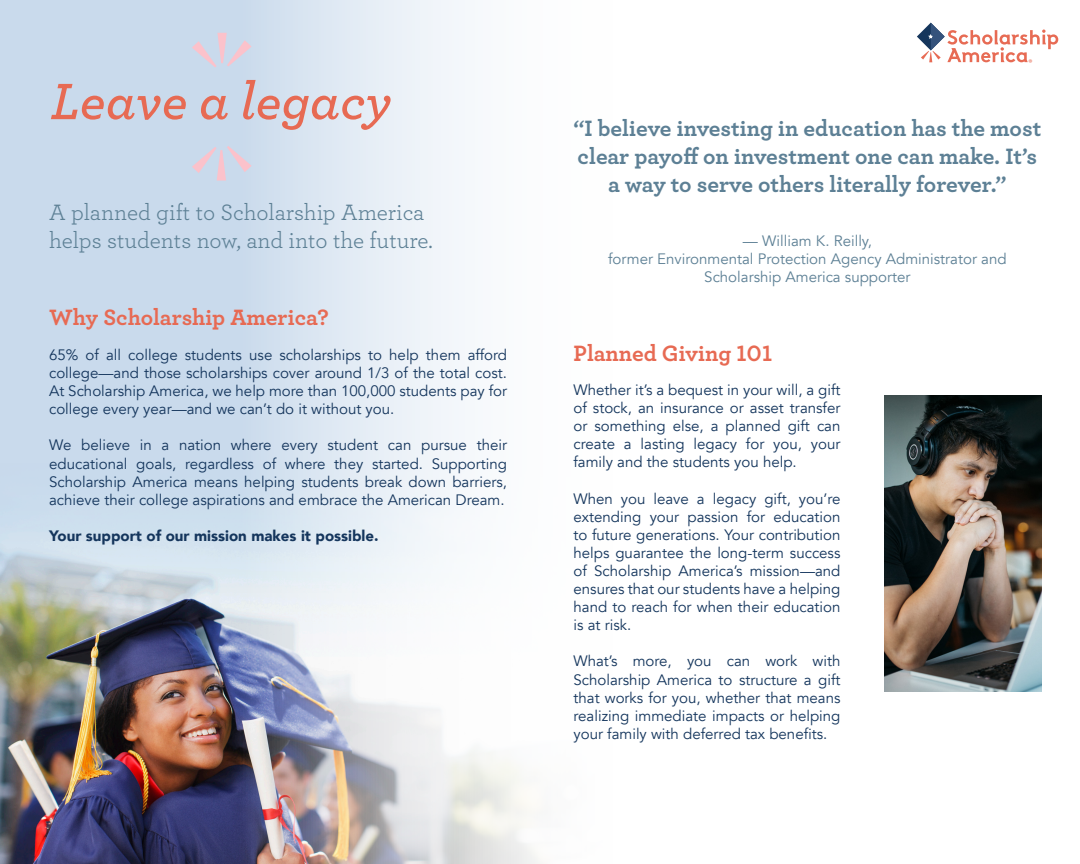
<style>
.page{position:relative;width:1080px;height:864px;background:#fff}
.page>*{position:absolute;margin:0;border:0;box-sizing:border-box;transform-origin:0 0}
.t1{font:italic 600 53.55px "Archer";color:#e76a53}
.t2{font:700 23.25px/27.9px "Archer";color:#5d8095;text-align:center}
.t3{font:23.25px "Archer";color:#5d8095}
.t4{font:700 23.25px "Archer";color:#e76a53}
.t5{font:15px/18.1px "Avenir";color:#15365d;text-align:justify}
.t6{font:15px/18.1px "Avenir";color:#5d8095;text-align:center}
.t7{font:900 15px "Avenir";color:#15365d}
.t8{font:9.6px "Myriad Pro";color:#e66b54}
</style>
<div class="page">
<div style="left:0;top:0;width:626px;height:864px;background:linear-gradient(to right,#bbd1e7,#fff)"></div>
<img style="left:0;top:463px;width:608px;height:401px">
<svg style="left:917px;top:23px;width:141px;height:39px"></svg>
<svg style="left:192px;top:33px;width:60px;height:34px;background:#d5d4e3"></svg>
<svg style="left:192px;top:146px;width:60px;height:35px;background:#d5d4e3"></svg>
<img style="left:885px;top:395px;width:156px;height:297px">
<p class="t1" style="left:51px;top:61px;width:342px">Leave a legacy</p>
<p class="t3" style="left:49px;top:197px;width:377px">A planned gift to Scholarship America</p>
<p class="t3" style="left:49px;top:224px;width:385px">helps students now, and into the future.</p>
<p class="t4" style="left:49px;top:299px;width:281px">Why Scholarship America?</p>
<p class="t5" style="left:49px;top:346px;width:459px">65% of all college students use scholarships to help them afford college—and those scholarships cover around 1/3 of the total cost.<br>At Scholarship America, we help more than 100,000 students pay for college every year—and we can’t do it without you.</p>
<p class="t5" style="left:49px;top:436px;width:459px">We believe in a nation where every student can pursue their educational goals, regardless of where they started. Supporting Scholarship America means helping students break down barriers, achieve their college aspirations and embrace the American Dream.</p>
<p class="t7" style="left:49px;top:523px;width:331px">Your support of our mission makes it possible.</p>
<p class="t8" style="left:1028px;top:56px;width:6px">®</p>
<p class="t2" style="left:574px;top:112px;width:469px">“I believe investing in education has the most clear payoff on investment one can make. It’s a way to serve others literally forever.”</p>
<p class="t6" style="left:743px;top:232px;width:131px">— William K. Reilly,</p>
<p class="t6" style="left:608px;top:250px;width:400px">former Environmental Protection Agency Administrator and<br>Scholarship America supporter</p>
<p class="t4" style="left:574px;top:335px;width:200px">Planned Giving 101</p>
<p class="t5" style="left:574px;top:381px;width:269px">Whether it’s a bequest in your will, a gift of stock, an insurance or asset transfer or something else, a planned gift can create a lasting legacy for you, your family and the students you help.</p>
<p class="t5" style="left:574px;top:490px;width:269px">When you leave a legacy gift, you’re extending your passion for education to future generations. Your contribution helps guarantee the long-term success of Scholarship America’s mission—and ensures that our students have a helping hand to reach for when their education is at risk.</p>
<p class="t5" style="left:574px;top:652px;width:269px">What’s more, you can work with Scholarship America to structure a gift that works for you, whether that means realizing immediate impacts or helping your family with deferred tax benefits.</p>
</div>
